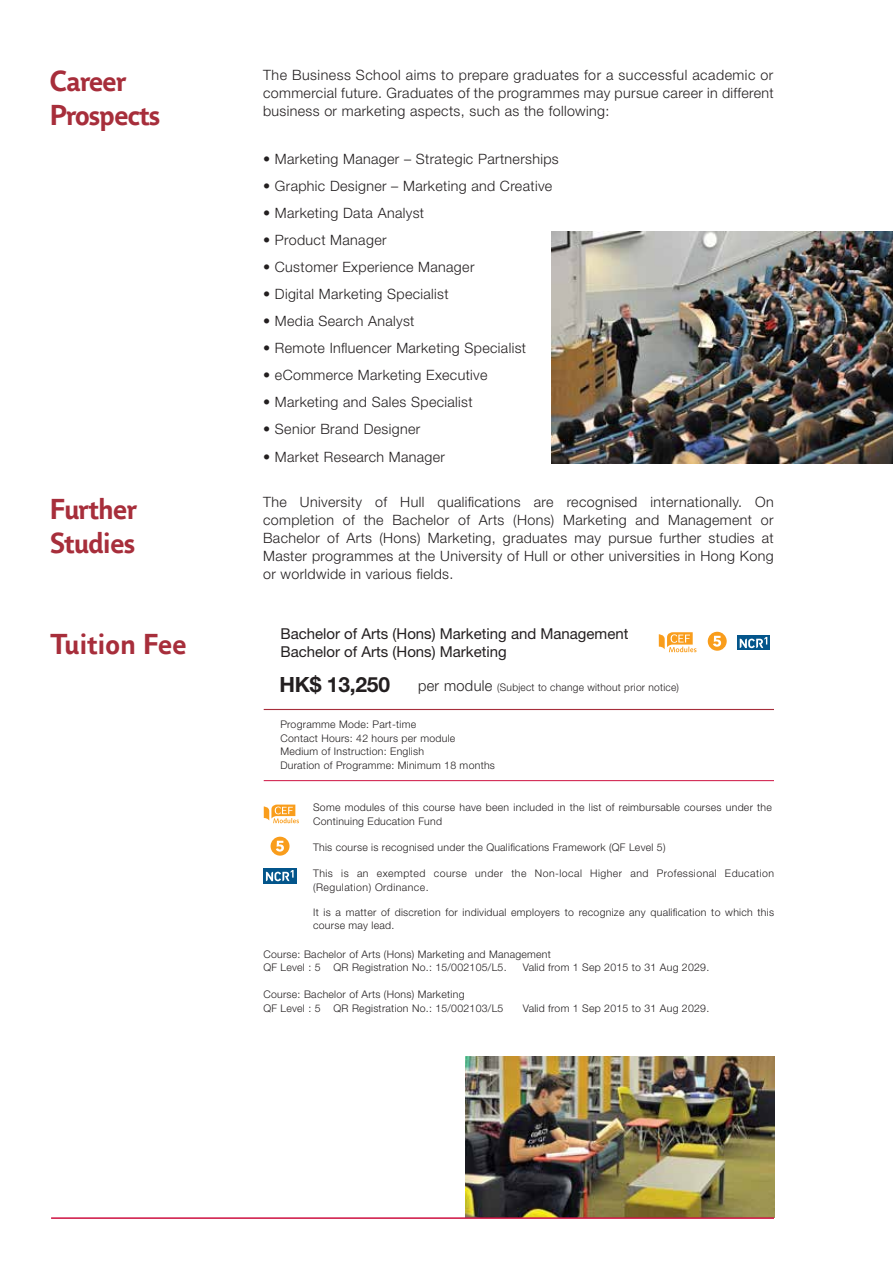
<style>
.page{position:relative;width:893px;height:1263px;background:#fff}
.page>*{position:absolute;margin:0;border:0;box-sizing:border-box;transform-origin:0 0}
.t1{font:700 28.5px/34.2px "Parisine Office Std";letter-spacing:-.025em;color:#a72e3b}
.t2{font:700 28.5px "Parisine Office Std";color:#a72e3b}
.t3{font:700 21px "Helvetica Neue LT Pro";letter-spacing:-.01em;color:#231f20}
.t4{font:15px/18px "Helvetica Neue LT Pro";color:#231f20}
.t5{font:300 14.25px/18px "Helvetica Neue LT Pro";letter-spacing:.025em;color:#231f20;text-align:justify}
.t6{font:300 10.5px/13.5px "Helvetica Neue LT Pro";letter-spacing:.025em;color:#231f20}
.t7{font:300 10.5px/13.5px "Helvetica Neue LT Pro";letter-spacing:.045em;color:#231f20}
.s1{font-size:15px}
</style>
<div class="page">
<hr style="left:264px;top:709px;width:510px;height:1px;background:#a72e3b">
<img style="left:551px;top:231px;width:342px;height:232px">
<svg style="left:737px;top:635px;width:33px;height:15px"></svg>
<svg style="left:740px;top:637px;width:27px;height:11px"></svg>
<svg style="left:708px;top:632px;width:19px;height:19px"></svg>
<svg style="left:713px;top:636px;width:8px;height:11px"></svg>
<svg style="left:659px;top:632px;width:37px;height:20px"></svg>
<svg style="left:264px;top:868px;width:32px;height:15px"></svg>
<svg style="left:266px;top:870px;width:28px;height:11px"></svg>
<svg style="left:271px;top:837px;width:19px;height:19px"></svg>
<svg style="left:276px;top:841px;width:8px;height:10px"></svg>
<svg style="left:264px;top:804px;width:35px;height:19px"></svg>
<hr style="left:264px;top:780px;width:510px;height:1px;background:#ce1141">
<img style="left:466px;top:1056px;width:308px;height:161px">
<hr style="left:51px;top:1217px;width:723px;height:2px;background:#ce1141">
<h1 class="t1" style="left:50px;top:64px;width:112px">Career<br>Prospects</h1>
<p class="t5" style="left:263px;top:66px;width:512px">The Business School aims to prepare graduates for a successful academic or commercial future. Graduates of the programmes may pursue career in different business or marketing aspects, such as the following:</p>
<p class="t5" style="left:263px;top:150px;width:297px">• Marketing Manager – Strategic Partnerships</p>
<p class="t5" style="left:263px;top:177px;width:291px">• Graphic Designer – Marketing and Creative</p>
<p class="t5" style="left:263px;top:204px;width:163px">• Marketing Data Analyst</p>
<p class="t5" style="left:263px;top:231px;width:125px">• Product Manager</p>
<p class="t5" style="left:263px;top:258px;width:213px">• Customer Experience Manager</p>
<p class="t5" style="left:263px;top:285px;width:187px">• Digital Marketing Specialist</p>
<p class="t5" style="left:263px;top:312px;width:153px">• Media Search Analyst</p>
<p class="t5" style="left:263px;top:339px;width:264px">• Remote Influencer Marketing Specialist</p>
<p class="t5" style="left:263px;top:366px;width:226px">• eCommerce Marketing Executive</p>
<p class="t5" style="left:263px;top:393px;width:211px">• Marketing and Sales Specialist</p>
<p class="t5" style="left:263px;top:420px;width:159px">• Senior Brand Designer</p>
<p class="t5" style="left:263px;top:447px;width:184px">• Market Research Manager</p>
<h1 class="t1" style="left:50px;top:492px;width:89px">Further<br>Studies</h1>
<p class="t5" style="left:263px;top:492px;width:512px">The University of Hull qualifications are recognised internationally. On completion of the Bachelor of Arts (Hons) Marketing and Management or Bachelor of Arts (Hons) Marketing, graduates may pursue further studies at Master programmes at the University of Hull or other universities in Hong Kong or worldwide in various fields.</p>
<h1 class="t2" style="left:51px;top:627px;width:137px">Tuition Fee</h1>
<p class="t4" style="left:280px;top:625px;width:350px">Bachelor of Arts (Hons) Marketing and Management<br>Bachelor of Arts (Hons) Marketing</p>
<h2 class="t3" style="left:279px;top:671px;width:112px">HK$ 13,250</h2>
<p class="t6" style="left:418px;top:680px;width:263px"><span class="s1">per module</span> (Subject to change without prior notice)</p>
<p class="t6" style="left:280px;top:717px;width:216px">Programme Mode: Part-time<br>Contact Hours: 42 hours per module Medium of Instruction: English<br>Duration of Programme: Minimum 18 months</p>
<p class="t6" style="left:313px;top:800px;width:460px">Some modules of this course have been included in the list of reimbursable courses under the<br>Continuing Education Fund</p>
<p class="t6" style="left:313px;top:840px;width:354px">This course is recognised under the Qualifications Framework (QF Level 5)</p>
<p class="t7" style="left:313px;top:867px;width:462px">This is an exempted course under the Non-local Higher and Professional Education (Regulation) Ordinance.</p>
<p class="t6" style="left:313px;top:905px;width:462px">It is a matter of discretion for individual employers to recognize any qualification to which this course may lead.</p>
<p class="t6" style="left:263px;top:947px;width:289px">Course: Bachelor of Arts (Hons) Marketing and Management<br>QF Level : 5 QR Registration No.: 15/002105/L5.</p>
<p class="t6" style="left:523px;top:961px;width:188px">Valid from 1 Sep 2015 to 31 Aug 2029.</p>
<p class="t6" style="left:263px;top:988px;width:242px">Course: Bachelor of Arts (Hons) Marketing<br>QF Level : 5 QR Registration No.: 15/002103/L5</p>
<p class="t6" style="left:523px;top:1001px;width:188px">Valid from 1 Sep 2015 to 31 Aug 2029.</p>
</div>
